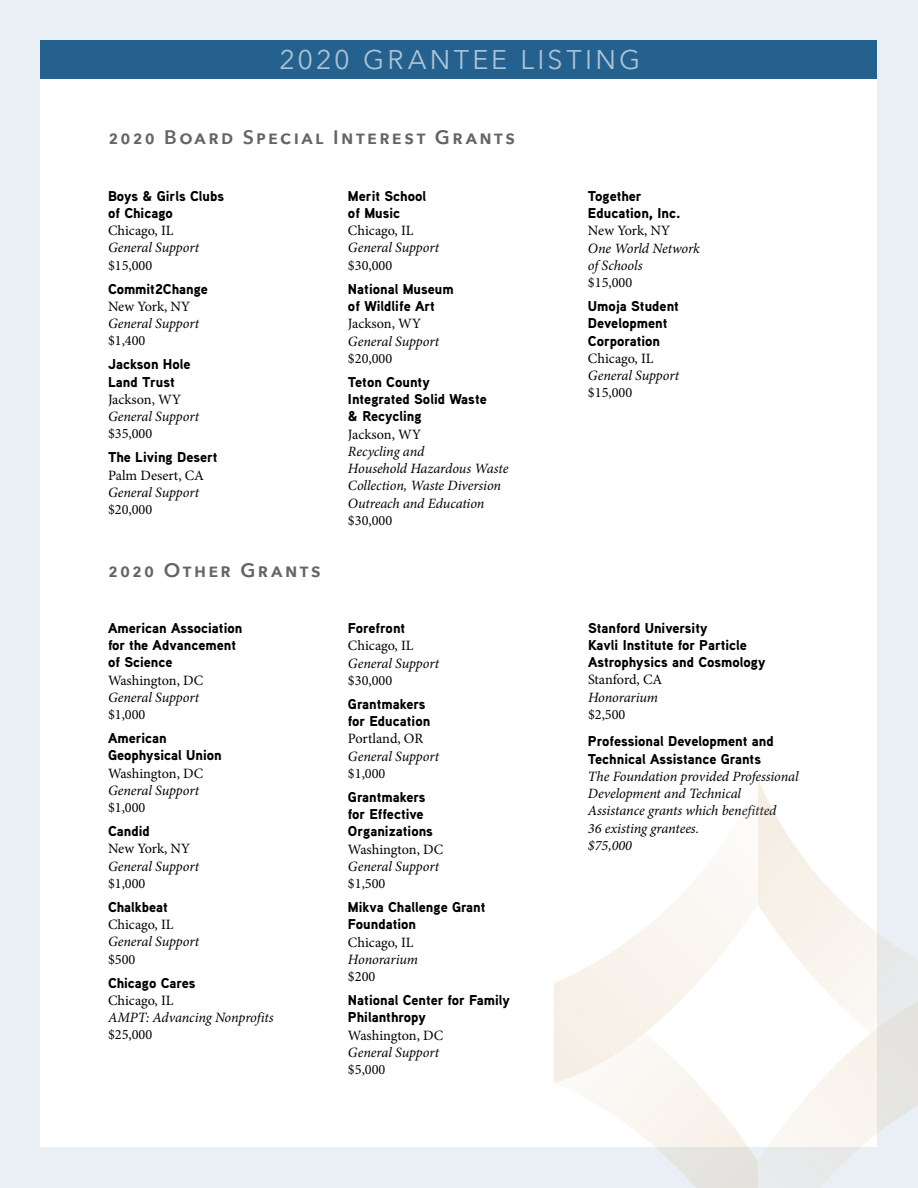
<style>
.page{position:relative;width:918px;height:1188px;background:#e9eff4}
.page>*{position:absolute;margin:0;border:0;box-sizing:border-box;transform-origin:0 0}
.t1{font:27px "Avenir Next";letter-spacing:.12em;color:#acc3d4}
.t2{font:600 19.5px "Avenir Next";letter-spacing:.125em;color:#636466}
.t3{font:900 14.25px/17.2px "Aaux Pro";color:#000}
.t4{font:italic 14.25px/17.2px "Minion Pro";letter-spacing:-.01em;color:#000}
.t5{font:14.25px "Minion Pro";color:#000}
</style>
<div class="page">
<div style="left:40px;top:40px;width:838px;height:1108px;background:#fff"></div>
<div style="left:40px;top:40px;width:838px;height:39px;background:#24618e"></div>
<svg style="left:554px;top:779px;width:364px;height:409px"></svg>
<h1 class="t1" style="left:279px;top:37px;width:362px">2020 GRANTEE LISTING</h1>
<h2 class="t2" style="left:109px;top:120px;width:408px">2020 Board Special Interest Grants</h2>
<p class="t3" style="left:108px;top:187px;width:118px">Boys &amp; Girls Clubs of Chicago</p>
<p class="t5" style="left:108px;top:221px;width:67px">Chicago, IL</p>
<p class="t4" style="left:108px;top:239px;width:93px">General Support</p>
<p class="t5" style="left:108px;top:256px;width:46px">$15,000</p>
<p class="t3" style="left:108px;top:280px;width:101px">Commit2Change</p>
<p class="t5" style="left:108px;top:297px;width:84px">New York, NY</p>
<p class="t4" style="left:108px;top:315px;width:93px">General Support</p>
<p class="t5" style="left:108px;top:331px;width:39px">$1,400</p>
<p class="t3" style="left:108px;top:355px;width:84px">Jackson Hole<br>Land Trust</p>
<p class="t5" style="left:108px;top:390px;width:75px">Jackson, WY</p>
<p class="t4" style="left:108px;top:408px;width:93px">General Support</p>
<p class="t5" style="left:108px;top:424px;width:46px">$35,000</p>
<p class="t3" style="left:108px;top:448px;width:111px">The Living Desert</p>
<p class="t5" style="left:108px;top:466px;width:98px">Palm Desert, CA</p>
<p class="t4" style="left:108px;top:484px;width:93px">General Support</p>
<p class="t5" style="left:108px;top:500px;width:46px">$20,000</p>
<h2 class="t2" style="left:108px;top:553px;width:214px">2020 Other Grants</h2>
<p class="t3" style="left:108px;top:619px;width:136px">American Association for the Advancement of Science</p>
<p class="t5" style="left:108px;top:671px;width:97px">Washington, DC</p>
<p class="t4" style="left:108px;top:689px;width:93px">General Support</p>
<p class="t5" style="left:108px;top:705px;width:39px">$1,000</p>
<p class="t3" style="left:108px;top:729px;width:115px">American<br>Geophysical Union</p>
<p class="t5" style="left:108px;top:764px;width:97px">Washington, DC</p>
<p class="t4" style="left:108px;top:782px;width:93px">General Support</p>
<p class="t5" style="left:108px;top:798px;width:39px">$1,000</p>
<p class="t3" style="left:108px;top:822px;width:43px">Candid</p>
<p class="t5" style="left:108px;top:839px;width:84px">New York, NY</p>
<p class="t4" style="left:108px;top:857px;width:93px">General Support</p>
<p class="t5" style="left:108px;top:874px;width:39px">$1,000</p>
<p class="t3" style="left:108px;top:898px;width:61px">Chalkbeat</p>
<p class="t5" style="left:108px;top:915px;width:67px">Chicago, IL</p>
<p class="t4" style="left:108px;top:933px;width:93px">General Support</p>
<p class="t5" style="left:108px;top:950px;width:29px">$500</p>
<p class="t3" style="left:108px;top:974px;width:89px">Chicago Cares</p>
<p class="t5" style="left:108px;top:991px;width:67px">Chicago, IL</p>
<p class="t4" style="left:108px;top:1009px;width:167px">AMPT: Advancing Nonprofits</p>
<p class="t5" style="left:108px;top:1025px;width:46px">$25,000</p>
<p class="t3" style="left:348px;top:187px;width:80px">Merit School of Music</p>
<p class="t5" style="left:348px;top:221px;width:67px">Chicago, IL</p>
<p class="t4" style="left:348px;top:239px;width:93px">General Support</p>
<p class="t5" style="left:348px;top:256px;width:46px">$30,000</p>
<p class="t3" style="left:348px;top:280px;width:107px">National Museum of Wildlife Art</p>
<p class="t5" style="left:348px;top:314px;width:75px">Jackson, WY</p>
<p class="t4" style="left:348px;top:332px;width:93px">General Support</p>
<p class="t5" style="left:348px;top:349px;width:46px">$20,000</p>
<p class="t3" style="left:348px;top:373px;width:140px">Teton County<br>Integrated Solid Waste &amp; Recycling</p>
<p class="t5" style="left:348px;top:424px;width:75px">Jackson, WY</p>
<p class="t4" style="left:348px;top:443px;width:162px">Recycling and<br>Household Hazardous Waste<br>Collection, Waste Diversion<br>Outreach and Education</p>
<p class="t5" style="left:348px;top:511px;width:46px">$30,000</p>
<p class="t3" style="left:348px;top:619px;width:59px">Forefront</p>
<p class="t5" style="left:348px;top:636px;width:67px">Chicago, IL</p>
<p class="t4" style="left:348px;top:654px;width:93px">General Support</p>
<p class="t5" style="left:348px;top:671px;width:46px">$30,000</p>
<p class="t3" style="left:348px;top:695px;width:84px">Grantmakers for Education</p>
<p class="t5" style="left:348px;top:729px;width:77px">Portland, OR</p>
<p class="t4" style="left:348px;top:747px;width:93px">General Support</p>
<p class="t5" style="left:348px;top:764px;width:39px">$1,000</p>
<p class="t3" style="left:348px;top:788px;width:87px">Grantmakers for Effective<br>Organizations</p>
<p class="t5" style="left:348px;top:839px;width:97px">Washington, DC</p>
<p class="t4" style="left:348px;top:858px;width:93px">General Support</p>
<p class="t5" style="left:348px;top:874px;width:39px">$1,500</p>
<p class="t3" style="left:348px;top:898px;width:139px">Mikva Challenge Grant<br>Foundation</p>
<p class="t5" style="left:348px;top:932px;width:67px">Chicago, IL</p>
<p class="t4" style="left:348px;top:951px;width:72px">Honorarium</p>
<p class="t5" style="left:348px;top:967px;width:29px">$200</p>
<p class="t3" style="left:348px;top:991px;width:164px">National Center for Family<br>Philanthropy</p>
<p class="t5" style="left:348px;top:1026px;width:97px">Washington, DC</p>
<p class="t4" style="left:348px;top:1044px;width:93px">General Support</p>
<p class="t5" style="left:348px;top:1060px;width:39px">$5,000</p>
<p class="t3" style="left:588px;top:187px;width:94px">Together<br>Education, Inc.</p>
<p class="t5" style="left:588px;top:221px;width:84px">New York, NY</p>
<p class="t4" style="left:588px;top:239px;width:113px">One World Network of Schools</p>
<p class="t5" style="left:588px;top:273px;width:46px">$15,000</p>
<p class="t3" style="left:588px;top:297px;width:93px">Umoja Student<br>Development<br>Corporation</p>
<p class="t5" style="left:588px;top:349px;width:67px">Chicago, IL</p>
<p class="t4" style="left:588px;top:367px;width:93px">General Support</p>
<p class="t5" style="left:588px;top:383px;width:46px">$15,000</p>
<p class="t3" style="left:588px;top:619px;width:179px">Stanford University<br>Kavli Institute for Particle<br>Astrophysics and Cosmology</p>
<p class="t5" style="left:588px;top:670px;width:76px">Stanford, CA</p>
<p class="t4" style="left:588px;top:688px;width:72px">Honorarium</p>
<p class="t5" style="left:588px;top:705px;width:39px">$2,500</p>
<p class="t3" style="left:588px;top:732px;width:187px">Professional Development and<br>Technical Assistance Grants</p>
<p class="t4" style="left:588px;top:768px;width:212px">The Foundation provided Professional<br>Development and Technical<br>Assistance grants which benefitted<br>36 existing grantees.<br>$75,000</p>
</div>
